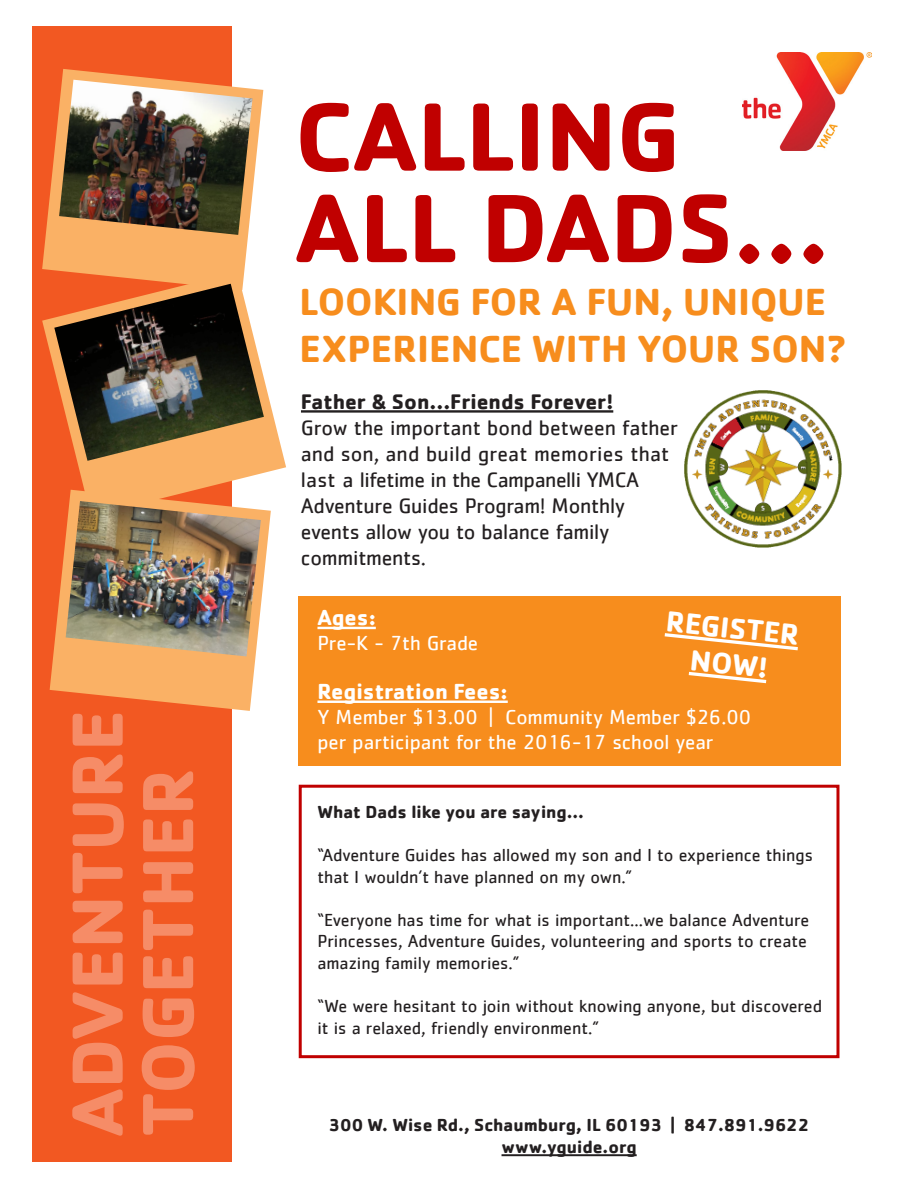
<style>
.page{position:relative;width:918px;height:1188px;background:#fff}
.page>*{position:absolute;margin:0;border:0;box-sizing:border-box;transform-origin:0 0}
.t1{font:700 100.5px/91.5px "Cachet";color:#c00000}
.t2{font:700 75px "Cachet";color:#f68c67}
.t3{font:700 39px/46.8px "Cachet";color:#f78d1d}
.t4{font:700 30px/36px "Cachet";color:#fff;text-align:center}
.t5{font:700 22.5px "Cachet";color:#fff}
.t6{font:21.75px/26.1px "Cachet";letter-spacing:-.01em;color:#231f20}
.t7{font:21px/25.2px "Cachet";color:#fff}
.t8{font:18px/21.6px "Cachet";color:#231f20}
.t9{font:700 18px "Cachet";color:#231f20}
.s1{font-weight:700}
</style>
<div class="page">
<div style="left:298px;top:596px;width:542px;height:170px;background:#f78d1d"></div>
<img style="left:685px;top:390px;width:157px;height:157px">
<div style="left:32px;top:26px;width:200px;height:1136px;background:#f25822"></div>
<svg style="left:42px;top:317px;width:244px;height:173px;fill:#fab165"></svg>
<svg style="left:50px;top:490px;width:221px;height:221px;fill:#fab165"></svg>
<svg style="left:42px;top:69px;width:221px;height:215px;fill:#fab165"></svg>
<img style="left:59px;top:80px;width:194px;height:155px">
<img style="left:66px;top:501px;width:195px;height:155px">
<img style="left:54px;top:284px;width:210px;height:177px">
<img style="left:743px;top:53px;width:128px;height:98px">
<hr style="left:301px;top:410px;width:312px;height:3px;background:#231f20">
<hr style="left:502px;top:1154px;width:135px;height:2px;background:#231f20">
<div style="left:299px;top:785px;width:540px;height:273px;border:3px solid #c00000"></div>
<hr style="left:317px;top:627px;width:59px;height:2px;background:#fff">
<hr style="left:317px;top:701px;width:191px;height:2px;background:#fff">
<svg style="left:664px;top:633px;width:134px;height:18px"></svg>
<svg style="left:688px;top:671px;width:79px;height:13px"></svg>
<p class="t2" style="left:49px;top:1137px;width:429px;rotate:-90deg">ADVENTURE</p>
<p class="t2" style="left:119px;top:1137px;width:370px;rotate:-90deg">TOGETHER</p>
<p class="t1" style="left:295px;top:87px;width:536px">CALLING<br>ALL DADS...</p>
<p class="t3" style="left:299px;top:277px;width:549px">LOOKING FOR A FUN, UNIQUE<br>EXPERIENCE WITH YOUR SON?</p>
<p class="t6" style="left:301px;top:388px;width:379px"><span class="s1">Father &amp; Son...Friends Forever!<br></span>Grow the important bond between father and son, and build great memories that last a lifetime in the Campanelli YMCA Adventure Guides Program! Monthly events allow you to balance family commitments.</p>
<p class="t5" style="left:317px;top:603px;width:60px">Ages:</p>
<p class="t7" style="left:317px;top:630px;width:162px">Pre-K - 7th Grade</p>
<p class="t5" style="left:317px;top:677px;width:192px">Registration Fees:</p>
<p class="t7" style="left:317px;top:704px;width:435px">Y Member $13.00 | Community Member $26.00 per participant for the 2016-17 school year</p>
<p class="t4" style="left:668px;top:602px;width:135px;rotate:6deg">REGISTER<br>NOW!</p>
<p class="t9" style="left:317px;top:800px;width:268px">What Dads like you are saying...</p>
<p class="t8" style="left:317px;top:844px;width:497px">“Adventure Guides has allowed my son and I to experience things that I wouldn’t have planned on my own.”</p>
<p class="t8" style="left:317px;top:909px;width:493px">“Everyone has time for what is important...we balance Adventure<br>Princesses, Adventure Guides, volunteering and sports to create amazing family memories.”</p>
<p class="t8" style="left:317px;top:995px;width:506px">“We were hesitant to join without knowing anyone, but discovered it is a relaxed, friendly environment.”</p>
<p class="t9" style="left:329px;top:1114px;width:482px">300 W. Wise Rd., Schaumburg, IL 60193 | 847.891.9622</p>
<p class="t9" style="left:502px;top:1135px;width:137px">www.yguide.org</p>
</div>
